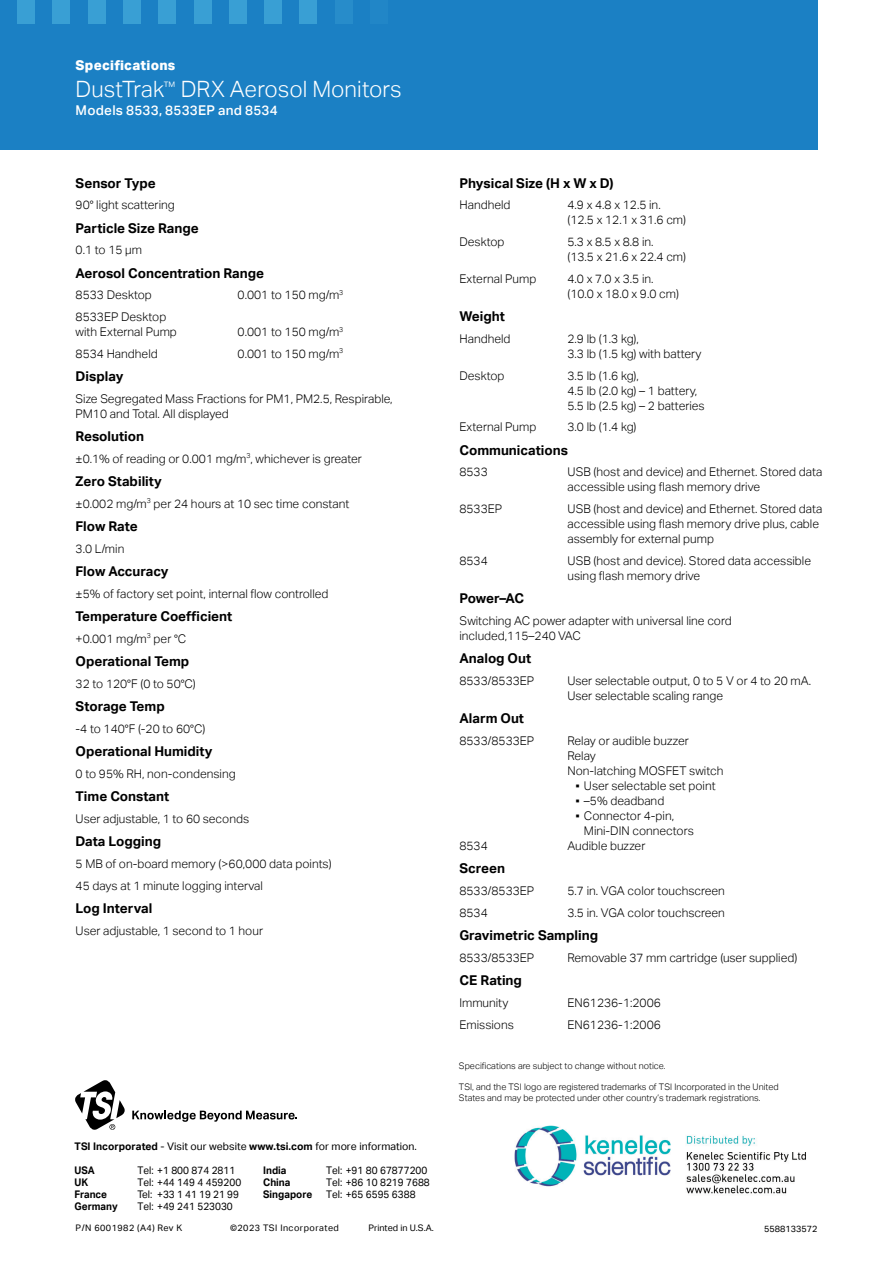
<style>
.page{position:relative;width:893px;height:1263px;background:#fff}
.page>*{position:absolute;margin:0;border:0;box-sizing:border-box;transform-origin:0 0}
.t1{font:300 22.5px "Aktiv Grotesk";color:#fff}
.t2{font:700 13.5px "Aktiv Grotesk";color:#000}
.t3{font:500 13.5px "Aktiv Grotesk";letter-spacing:.02em;color:#fff}
.t4{font:800 13.5px "Aktiv Grotesk";letter-spacing:.02em;color:#fff}
.t5{font:300 12px/15px "Aktiv Grotesk";color:#000}
.t6{font:10.5px "Aktiv Grotesk";color:#000;scale:.95 1}
.t7{font:10.5px "Aktiv Grotesk";color:#000}
.t8{font:700 10.5px "Aktiv Grotesk";color:#000;scale:.95 1}
.t9{font:300 9px/10.5px "Aktiv Grotesk";color:#000}
.t10{font:9px "Aktiv Grotesk";letter-spacing:.05em;color:#000}
.t11{font:9px "Aktiv Grotesk";color:#000}
.s1{font-weight:700}
.s2{font-weight:400}
</style>
<div class="page">
<div style="left:0;top:0;width:817px;height:149px;background:#1b80c4"></div>
<div style="left:17px;top:0;width:18px;height:24px;background:#399fd4"></div>
<div style="left:52px;top:0;width:18px;height:24px;background:#399fd4"></div>
<div style="left:123px;top:0;width:18px;height:24px;background:#399fd4"></div>
<div style="left:158px;top:0;width:18px;height:24px;background:#399fd4"></div>
<div style="left:194px;top:0;width:17px;height:24px;background:#399fd4"></div>
<div style="left:229px;top:0;width:18px;height:24px;background:#399fd4"></div>
<div style="left:264px;top:0;width:18px;height:24px;background:#399fd4"></div>
<div style="left:300px;top:0;width:17px;height:24px;background:#399fd4"></div>
<div style="left:88px;top:0;width:18px;height:24px;background:#399fd4"></div>
<div style="left:335px;top:0;width:18px;height:24px;background:#278cca"></div>
<div style="left:370px;top:0;width:18px;height:24px;background:#2186c7"></div>
<svg style="left:75px;top:1080px;width:50px;height:50px"></svg>
<svg style="left:132px;top:1110px;width:165px;height:12px"></svg>
<img style="left:514px;top:1125px;width:292px;height:69px">
<p class="t4" style="left:76px;top:57px;width:101px">Specifications</p>
<h1 class="t1" style="left:76px;top:76px;width:328px">DustTrak<sup>™</sup> DRX Aerosol Monitors</h1>
<p class="t3" style="left:76px;top:103px;width:204px">Models 8533, 8533EP and 8534</p>
<p class="t2" style="left:76px;top:175px;width:82px">Sensor Type</p>
<p class="t5" style="left:76px;top:198px;width:101px">90° light scattering</p>
<p class="t2" style="left:76px;top:220px;width:125px">Particle Size Range</p>
<p class="t5" style="left:76px;top:243px;width:68px">0.1 to 15 µm</p>
<p class="t2" style="left:76px;top:265px;width:190px">Aerosol Concentration Range</p>
<p class="t5" style="left:76px;top:288px;width:78px">8533 Desktop</p>
<p class="t5" style="left:238px;top:288px;width:107px">0.001 to 150 mg/m<sup>3</sup></p>
<p class="t5" style="left:76px;top:310px;width:103px">8533EP Desktop with External Pump</p>
<p class="t5" style="left:238px;top:325px;width:107px">0.001 to 150 mg/m<sup>3</sup></p>
<p class="t5" style="left:76px;top:346px;width:84px">8534 Handheld</p>
<p class="t5" style="left:238px;top:346px;width:107px">0.001 to 150 mg/m<sup>3</sup></p>
<p class="t2" style="left:76px;top:369px;width:49px">Display</p>
<p class="t5" style="left:76px;top:391px;width:319px">Size Segregated Mass Fractions for PM1, PM2.5, Respirable,<br>PM10 and Total. All displayed</p>
<p class="t2" style="left:76px;top:429px;width:70px">Resolution</p>
<p class="t5" style="left:76px;top:451px;width:288px">±0.1% of reading or 0.001 mg/m<sup>3</sup>, whichever is greater</p>
<p class="t2" style="left:76px;top:474px;width:88px">Zero Stability</p>
<p class="t5" style="left:76px;top:496px;width:275px">±0.002 mg/m<sup>3</sup> per 24 hours at 10 sec time constant</p>
<p class="t2" style="left:76px;top:519px;width:64px">Flow Rate</p>
<p class="t5" style="left:76px;top:541px;width:50px">3.0 L/min</p>
<p class="t2" style="left:76px;top:564px;width:94px">Flow Accuracy</p>
<p class="t5" style="left:76px;top:586px;width:254px">±5% of factory set point, internal flow controlled</p>
<p class="t2" style="left:76px;top:609px;width:158px">Temperature Coefficient</p>
<p class="t5" style="left:76px;top:631px;width:112px">+0.001 mg/m<sup>3</sup> per °C</p>
<p class="t2" style="left:76px;top:654px;width:115px">Operational Temp</p>
<p class="t5" style="left:76px;top:676px;width:122px">32 to 120°F (0 to 50°C)</p>
<p class="t2" style="left:76px;top:699px;width:91px">Storage Temp</p>
<p class="t5" style="left:76px;top:721px;width:131px">-4 to 140°F (-20 to 60°C)</p>
<p class="t2" style="left:76px;top:744px;width:138px">Operational Humidity</p>
<p class="t5" style="left:76px;top:766px;width:162px">0 to 95% RH, non-condensing</p>
<p class="t2" style="left:76px;top:789px;width:95px">Time Constant</p>
<p class="t5" style="left:76px;top:811px;width:175px">User adjustable, 1 to 60 seconds</p>
<p class="t2" style="left:76px;top:834px;width:87px">Data Logging</p>
<p class="t5" style="left:76px;top:853px;width:258px;line-height:21.8px">5 MB of on-board memory (&gt;60,000 data points)<br>45 days at 1 minute logging interval</p>
<p class="t2" style="left:76px;top:900px;width:78px">Log Interval</p>
<p class="t5" style="left:76px;top:923px;width:189px">User adjustable, 1 second to 1 hour</p>
<p class="t7" style="left:75px;top:1140px;width:344px"><span class="s1">TSI Incorporated</span> - Visit our website <span class="s1">www.tsi.com</span> for more information.</p>
<p class="t8" style="left:75px;top:1164px;width:23px">USA</p>
<p class="t6" style="left:138px;top:1164px;width:104px">Tel: +1 800 874 2811</p>
<p class="t8" style="left:75px;top:1176px;width:16px">UK</p>
<p class="t6" style="left:138px;top:1176px;width:111px">Tel: +44 149 4 459200</p>
<p class="t8" style="left:75px;top:1188px;width:36px">France</p>
<p class="t6" style="left:138px;top:1188px;width:108px">Tel: +33 1 41 19 21 99</p>
<p class="t8" style="left:75px;top:1200px;width:47px">Germany</p>
<p class="t6" style="left:138px;top:1200px;width:102px">Tel: +49 241 523030</p>
<p class="t8" style="left:263px;top:1164px;width:26px">India</p>
<p class="t6" style="left:326px;top:1164px;width:108px">Tel: +91 80 67877200</p>
<p class="t8" style="left:263px;top:1176px;width:30px">China</p>
<p class="t6" style="left:326px;top:1176px;width:111px">Tel: +86 10 8219 7688</p>
<p class="t8" style="left:263px;top:1188px;width:53px">Singapore</p>
<p class="t6" style="left:326px;top:1188px;width:96px">Tel: +65 6595 6388</p>
<p class="t10" style="left:76px;top:1222px;width:108px">P/N 6001982 (A4) Rev K</p>
<p class="t10" style="left:230px;top:1222px;width:110px">©2023 TSI Incorporated</p>
<p class="t11" style="left:368px;top:1222px;width:67px">Printed in U.S.A.</p>
<p class="t2" style="left:459px;top:175px;width:156px">Physical Size (H x W x D)</p>
<p class="t5" style="left:459px;top:198px;width:53px">Handheld</p>
<p class="t5" style="left:567px;top:198px;width:120px">4.9 x 4.8 x 12.5 in. (12.5 x 12.1 x 31.6 cm)</p>
<p class="t5" style="left:459px;top:235px;width:47px">Desktop</p>
<p class="t5" style="left:567px;top:235px;width:120px">5.3 x 8.5 x 8.8 in.<br>(13.5 x 21.6 x 22.4 cm)</p>
<p class="t5" style="left:459px;top:271px;width:78px">External Pump</p>
<p class="t5" style="left:567px;top:271px;width:113px">4.0 x 7.0 x 3.5 in. (10.0 x 18.0 x 9.0 cm)</p>
<p class="t2" style="left:459px;top:309px;width:47px">Weight</p>
<p class="t5" style="left:459px;top:331px;width:53px">Handheld</p>
<p class="t5" style="left:567px;top:331px;width:136px">2.9 lb (1.3 kg),<br>3.3 lb (1.5 kg) with battery</p>
<p class="t5" style="left:459px;top:368px;width:47px">Desktop</p>
<p class="t5" style="left:567px;top:368px;width:139px">3.5 lb (1.6 kg),<br>4.5 lb (2.0 kg) – 1 battery,<br>5.5 lb (2.5 kg) – 2 batteries</p>
<p class="t5" style="left:459px;top:420px;width:78px">External Pump</p>
<p class="t5" style="left:567px;top:420px;width:71px">3.0 lb (1.4 kg)</p>
<p class="t2" style="left:459px;top:442px;width:110px">Communications</p>
<p class="t5" style="left:459px;top:465px;width:30px">8533</p>
<p class="t5" style="left:567px;top:465px;width:256px">USB (host and device) and Ethernet. Stored data accessible using flash memory drive</p>
<p class="t5" style="left:459px;top:502px;width:44px">8533EP</p>
<p class="t5" style="left:567px;top:502px;width:256px">USB (host and device) and Ethernet. Stored data accessible using flash memory drive plus, cable assembly for external pump</p>
<p class="t5" style="left:459px;top:553px;width:30px">8534</p>
<p class="t5" style="left:567px;top:553px;width:245px">USB (host and device). Stored data accessible using flash memory drive</p>
<p class="t2" style="left:459px;top:591px;width:66px">Power–AC</p>
<p class="t5" style="left:459px;top:613px;width:274px">Switching AC power adapter with universal line cord included,115–240 VAC</p>
<p class="t2" style="left:459px;top:651px;width:73px">Analog Out</p>
<p class="t5" style="left:459px;top:673px;width:76px">8533/8533EP</p>
<p class="t5" style="left:567px;top:673px;width:245px">User selectable output, 0 to 5 V or 4 to 20 mA.<br>User selectable scaling range</p>
<p class="t2" style="left:459px;top:711px;width:66px">Alarm Out</p>
<p class="t5" style="left:459px;top:733px;width:76px">8533/8533EP</p>
<p class="t5" style="left:567px;top:733px;width:157px">Relay or audible buzzer<br>Relay<br>Non-latching MOSFET switch</p>
<p class="t5" style="left:574px;top:778px;width:143px"><span class="s2">▪</span> User selectable set point</p>
<p class="t5" style="left:574px;top:793px;width:92px"><span class="s2">▪</span> –5% deadband</p>
<p class="t5" style="left:584px;top:808px;width:111px;text-indent:-10px"><span class="s2">▪</span> Connector 4-pin,<br>Mini-DIN connectors</p>
<p class="t5" style="left:459px;top:838px;width:30px">8534</p>
<p class="t5" style="left:567px;top:838px;width:79px">Audible buzzer</p>
<p class="t2" style="left:459px;top:861px;width:47px">Screen</p>
<p class="t5" style="left:459px;top:883px;width:76px">8533/8533EP</p>
<p class="t5" style="left:567px;top:883px;width:159px">5.7 in. VGA color touchscreen</p>
<p class="t5" style="left:459px;top:905px;width:30px">8534</p>
<p class="t5" style="left:567px;top:905px;width:159px">3.5 in. VGA color touchscreen</p>
<p class="t2" style="left:459px;top:927px;width:140px">Gravimetric Sampling</p>
<p class="t5" style="left:459px;top:950px;width:76px">8533/8533EP</p>
<p class="t5" style="left:567px;top:950px;width:231px">Removable 37 mm cartridge (user supplied)</p>
<p class="t2" style="left:459px;top:972px;width:64px">CE Rating</p>
<p class="t5" style="left:459px;top:995px;width:51px">Immunity</p>
<p class="t5" style="left:567px;top:995px;width:95px">EN61236-1:2006</p>
<p class="t5" style="left:459px;top:1017px;width:56px">Emissions</p>
<p class="t5" style="left:567px;top:1017px;width:95px">EN61236-1:2006</p>
<p class="t9" style="left:459px;top:1061px;width:208px">Specifications are subject to change without notice.</p>
<p class="t9" style="left:459px;top:1082px;width:321px">TSI, and the TSI logo are registered trademarks of TSI Incorporated in the United<br>States and may be protected under other country’s trademark registrations.</p>
<p class="t11" style="left:764px;top:1223px;width:55px">5588133572</p>
</div>
